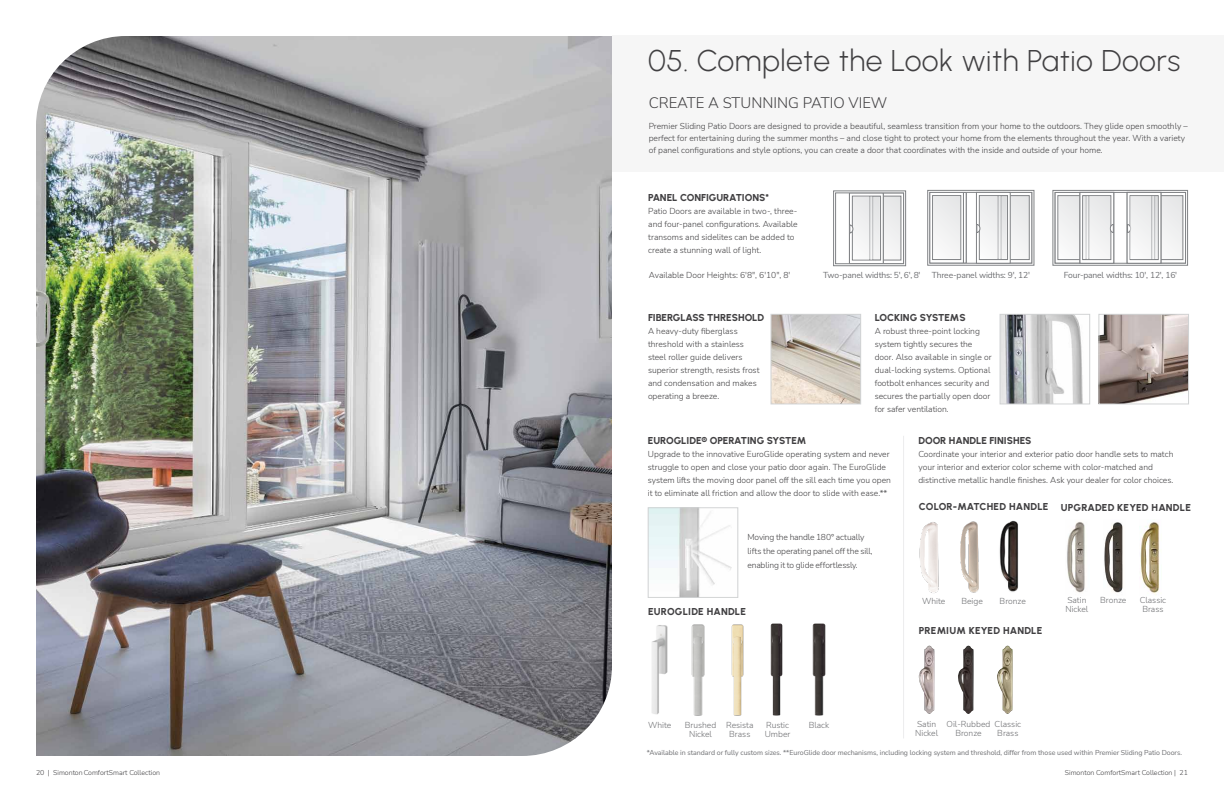
<style>
.page{position:relative;width:1224px;height:792px;background:#fff}
.page>*{position:absolute;margin:0;border:0;box-sizing:border-box;transform-origin:0 0}
.t1{font:300 30px "Urbanist";letter-spacing:.015em;color:#414042}
.t2{font:300 15px "Nunito Sans";color:#414042}
.t3{font:800 10px "Urbanist";color:#414042}
.t4{font:800 10px "Urbanist";letter-spacing:.02em;color:#414042}
.t5{font:800 10px "Urbanist";letter-spacing:.025em;color:#414042}
.t6{font:300 8.5px/13px "Nunito Sans";color:#414042}
.t7{font:300 8.5px/8.8px "Nunito Sans";color:#6d6e71;text-align:center}
.t8{font:8.5px "Nunito Sans";letter-spacing:-.02em;color:#6d6e71}
.t9{font:7px "Nunito Sans";letter-spacing:-.005em;color:#6d6e71}
.t10{font:300 7px "Nunito Sans";color:#414042}
</style>
<div class="page">
<div style="left:612px;top:35px;width:612px;height:136px;background:#f6f6f6"></div>
<img style="left:36px;top:36px;width:576px;height:720px">
<img style="left:919px;top:522px;width:20px;height:71px">
<img style="left:960px;top:521px;width:19px;height:72px">
<img style="left:999px;top:520px;width:20px;height:72px">
<img style="left:919px;top:646px;width:16px;height:68px">
<img style="left:997px;top:646px;width:16px;height:68px">
<img style="left:958px;top:646px;width:16px;height:68px">
<img style="left:773px;top:316px;width:86px;height:86px">
<div style="left:771px;top:314px;width:90px;height:90px;border:1px solid #d1d3d4"></div>
<img style="left:1002px;top:316px;width:81px;height:86px">
<div style="left:1000px;top:314px;width:90px;height:90px;border:1px solid #d1d3d4"></div>
<svg style="left:1052px;top:190px;width:136px;height:76px"></svg>
<svg style="left:1131px;top:196px;width:26px;height:63px"></svg>
<svg style="left:927px;top:190px;width:107px;height:76px"></svg>
<svg style="left:833px;top:190px;width:73px;height:76px"></svg>
<img style="left:1140px;top:522px;width:20px;height:73px">
<img style="left:1104px;top:522px;width:19px;height:71px">
<img style="left:1067px;top:522px;width:18px;height:71px">
<img style="left:1101px;top:316px;width:86px;height:86px">
<div style="left:1099px;top:314px;width:90px;height:90px;border:1px solid #d1d3d4"></div>
<img style="left:652px;top:625px;width:16px;height:90px">
<img style="left:731px;top:624px;width:13px;height:92px">
<img style="left:692px;top:624px;width:12px;height:92px">
<img style="left:770px;top:623px;width:13px;height:92px">
<hr style="left:903px;top:436px;width:1px;height:302px;background:#ededee">
<img style="left:650px;top:510px;width:82px;height:86px">
<div style="left:648px;top:508px;width:90px;height:90px;border:1px solid #d1d3d4"></div>
<img style="left:813px;top:623px;width:12px;height:92px">
<h1 class="t1" style="left:648px;top:41px;width:534px">05. Complete the Look with Patio Doors</h1>
<h2 class="t2" style="left:649px;top:92px;width:240px">CREATE A STUNNING PATIO VIEW</h2>
<p class="t6" style="left:649px;top:119px;width:541px;line-height:12px">Premier Sliding Patio Doors are designed to provide a beautiful, seamless transition from your home to the outdoors. They glide open smoothly – perfect for entertaining during the summer months – and close tight to protect your home from the elements throughout the year. With a variety of panel configurations and style options, you can create a door that coordinates with the inside and outside of your home.</p>
<p class="t3" style="left:648px;top:191px;width:122px">PANEL CONFIGURATIONS*</p>
<p class="t6" style="left:648px;top:204px;width:151px">Patio Doors are available in two-, three&shy;and four-panel configurations. Available transoms and sidelites can be added to create a stunning wall of light.</p>
<p class="t6" style="left:649px;top:269px;width:143px">Available Door Heights: 6'8", 6'10", 8'</p>
<p class="t8" style="left:823px;top:270px;width:99px">Two-panel widths: 5', 6', 8'</p>
<p class="t8" style="left:932px;top:270px;width:100px">Three-panel widths: 9', 12'</p>
<p class="t8" style="left:1064px;top:270px;width:115px">Four-panel widths: 10', 12', 16'</p>
<p class="t3" style="left:648px;top:311px;width:118px">FIBERGLASS THRESHOLD</p>
<p class="t6" style="left:648px;top:324px;width:113px">A heavy-duty fiberglass threshold with a stainless steel roller guide delivers superior strength, resists frost and condensation and makes operating a breeze.</p>
<p class="t3" style="left:875px;top:311px;width:92px">LOCKING SYSTEMS</p>
<p class="t6" style="left:875px;top:324px;width:118px">A robust three-point locking system tightly secures the door. Also available in single or dual-locking systems. Optional footbolt enhances security and secures the partially open door for safer ventilation.</p>
<p class="t3" style="left:648px;top:434px;width:160px">EUROGLIDE® OPERATING SYSTEM</p>
<p class="t6" style="left:648px;top:448px;width:245px">Upgrade to the innovative EuroGlide operating system and never struggle to open and close your patio door again. The EuroGlide system lifts the moving door panel off the sill each time you open it to eliminate all friction and allow the door to slide with ease.**</p>
<p class="t6" style="left:748px;top:530px;width:127px;line-height:14px">Moving the handle 180° actually lifts the operating panel off the sill, enabling it to glide effortlessly.</p>
<p class="t3" style="left:648px;top:605px;width:99px">EUROGLIDE HANDLE</p>
<p class="t3" style="left:918px;top:434px;width:115px">DOOR HANDLE FINISHES</p>
<p class="t6" style="left:918px;top:448px;width:257px">Coordinate your interior and exterior patio door handle sets to match your interior and exterior color scheme with color-matched and distinctive metallic handle finishes. Ask your dealer for color choices.</p>
<p class="t3" style="left:919px;top:500px;width:131px">COLOR-MATCHED HANDLE</p>
<p class="t4" style="left:1061px;top:500px;width:132px">UPGRADED KEYED HANDLE</p>
<p class="t7" style="left:922px;top:597px;width:25px">White</p>
<p class="t7" style="left:961px;top:596px;width:23px">Beige</p>
<p class="t7" style="left:1000px;top:597px;width:28px">Bronze</p>
<p class="t5" style="left:919px;top:624px;width:125px">PREMIUM KEYED HANDLE</p>
<p class="t7" style="left:1065px;top:596px;width:24px;text-align:left">Satin<br>Nickel</p>
<p class="t7" style="left:1140px;top:596px;width:28px">Classic<br>Brass</p>
<p class="t7" style="left:1100px;top:596px;width:28px">Bronze</p>
<p class="t7" style="left:648px;top:721px;width:25px">White</p>
<p class="t7" style="left:685px;top:720px;width:33px">Brushed<br>Nickel</p>
<p class="t7" style="left:726px;top:720px;width:29px">Resista<br>Brass</p>
<p class="t7" style="left:765px;top:720px;width:27px;text-align:left">Rustic<br>Umber</p>
<p class="t7" style="left:809px;top:720px;width:22px">Black</p>
<p class="t7" style="left:915px;top:719px;width:24px;text-align:left">Satin<br>Nickel</p>
<p class="t7" style="left:947px;top:719px;width:45px">Oil-Rubbed<br>Bronze</p>
<p class="t7" style="left:995px;top:719px;width:28px">Classic<br>Brass</p>
<p class="t9" style="left:647px;top:748px;width:537px">*Available in standard or fully custom sizes. **EuroGlide door mechanisms, including locking system and threshold, differ from those used within Premier Sliding Patio Doors.</p>
<p class="t10" style="left:36px;top:768px;width:126px">20 | SimontonComfortSmart Collection</p>
<p class="t10" style="left:1065px;top:768px;width:125px">Simonton ComfortSmart Collection | 21</p>
</div>
